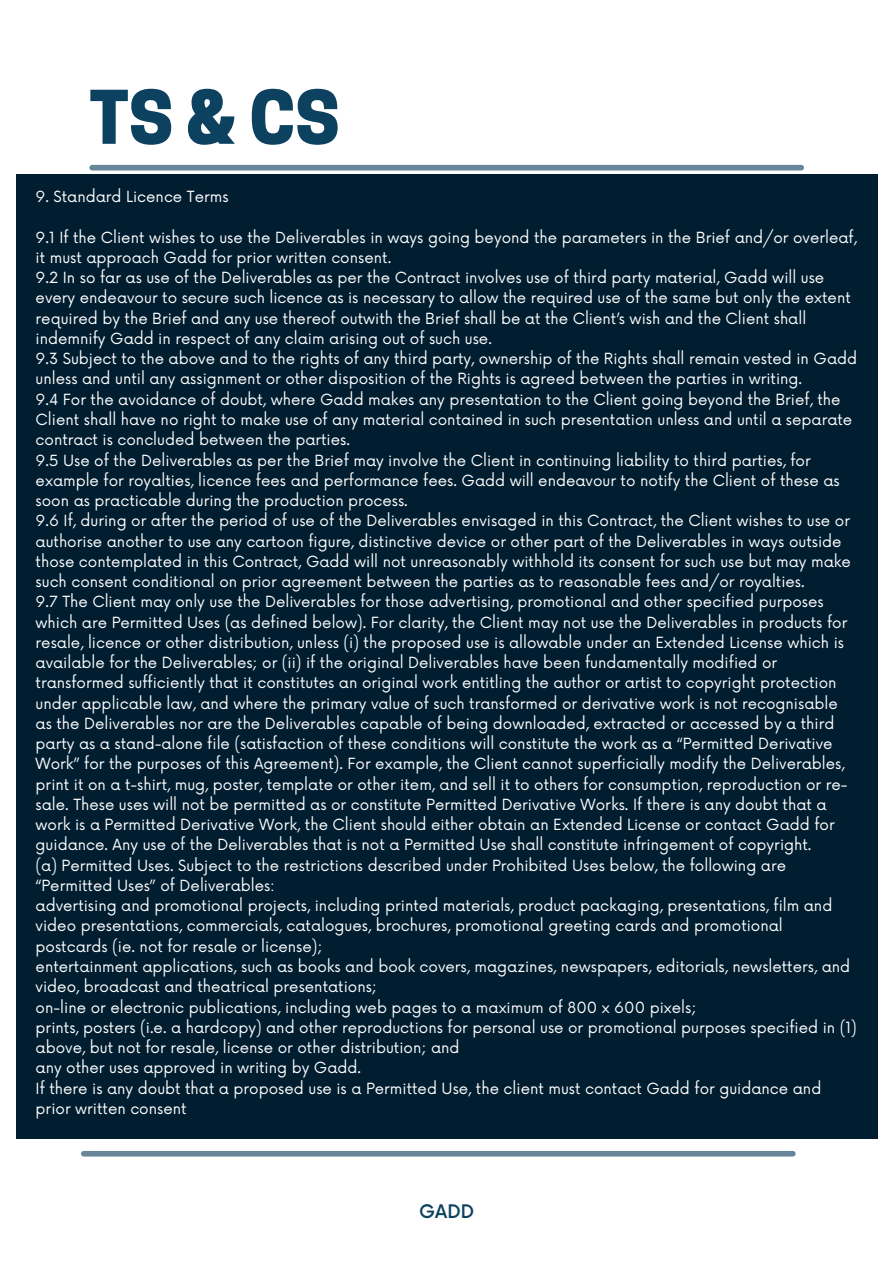
<style>
.page{position:relative;width:893px;height:1264px;background:#fff}
.page>*{position:absolute;margin:0;border:0;box-sizing:border-box;transform-origin:0 0}
.t1{font:800 69.3px "Cooper Hewitt";color:#0c4160}
.t2{font:500 18.3px "Now";color:#0c4160}
.t3{font:15px/20.2px "Now";color:#fff}
</style>
<div class="page">
<div style="left:92px;top:165px;width:709px;height:5px;background:#68869a"></div>
<div style="left:84px;top:1150px;width:708px;height:6px;background:#68869a"></div>
<div style="left:16px;top:174px;width:861px;height:965px;background:#011e31"></div>
<p class="t1" style="left:89px;top:92px;width:252px">TS&amp;CS</p>
<p class="t3" style="left:36px;top:187px;width:194px">9. Standard Licence Terms</p>
<p class="t3" style="left:36px;top:228px;width:822px">9.1 If the Client wishes to use the Deliverables in ways going beyond the parameters in the Brief and/or overleaf, it must approach Gadd for prior written consent.</p>
<p class="t3" style="left:36px;top:268px;width:816px">9.2 In so far as use of the Deliverables as per the Contract involves use of third party material, Gadd will use every endeavour to secure such licence as is necessary to allow the required use of the same but only the extent required by the Brief and any use thereof outwith the Brief shall be at the Client’s wish and the Client shall indemnify Gadd in respect of any claim arising out of such use.</p>
<p class="t3" style="left:36px;top:349px;width:823px">9.3 Subject to the above and to the rights of any third party, ownership of the Rights shall remain vested in Gadd unless and until any assignment or other disposition of the Rights is agreed between the parties in writing.</p>
<p class="t3" style="left:36px;top:390px;width:818px">9.4 For the avoidance of doubt, where Gadd makes any presentation to the Client going beyond the Brief, the<br>Client shall have no right to make use of any material contained in such presentation unless and until a separate contract is concluded between the parties.</p>
<p class="t3" style="left:36px;top:451px;width:805px">9.5 Use of the Deliverables as per the Brief may involve the Client in continuing liability to third parties, for example for royalties, licence fees and performance fees. Gadd will endeavour to notify the Client of these as soon as practicable during the production process.</p>
<p class="t3" style="left:36px;top:511px;width:816px">9.6 If, during or after the period of use of the Deliverables envisaged in this Contract, the Client wishes to use or authorise another to use any cartoon figure, distinctive device or other part of the Deliverables in ways outside those contemplated in this Contract, Gadd will not unreasonably withhold its consent for such use but may make such consent conditional on prior agreement between the parties as to reasonable fees and/or royalties.</p>
<p class="t3" style="left:36px;top:592px;width:813px">9.7 The Client may only use the Deliverables for those advertising, promotional and other specified purposes which are Permitted Uses (as defined below). For clarity, the Client may not use the Deliverables in products for resale, licence or other distribution, unless (i) the proposed use is allowable under an Extended License which is available for the Deliverables; or (ii) if the original Deliverables have been fundamentally modified or transformed sufficiently that it constitutes an original work entitling the author or artist to copyright protection under applicable law, and where the primary value of such transformed or derivative work is not recognisable as the Deliverables nor are the Deliverables capable of being downloaded, extracted or accessed by a third party as a stand-alone file (satisfaction of these conditions will constitute the work as a “Permitted Derivative Work” for the purposes of this Agreement). For example, the Client cannot superficially modify the Deliverables, print it on a t-shirt, mug, poster, template or other item, and sell it to others for consumption, reproduction or re&shy;sale. These uses will not be permitted as or constitute Permitted Derivative Works. If there is any doubt that a work is a Permitted Derivative Work, the Client should either obtain an Extended License or contact Gadd for guidance. Any use of the Deliverables that is not a Permitted Use shall constitute infringement of copyright.</p>
<p class="t3" style="left:36px;top:856px;width:752px">(a) Permitted Uses. Subject to the restrictions described under Prohibited Uses below, the following are “Permitted Uses” of Deliverables:</p>
<p class="t3" style="left:36px;top:896px;width:798px">advertising and promotional projects, including printed materials, product packaging, presentations, film and video presentations, commercials, catalogues, brochures, promotional greeting cards and promotional postcards (ie. not for resale or license);</p>
<p class="t3" style="left:36px;top:957px;width:816px">entertainment applications, such as books and book covers, magazines, newspapers, editorials, newsletters, and video, broadcast and theatrical presentations;</p>
<p class="t3" style="left:36px;top:997px;width:662px">on-line or electronic publications, including web pages to a maximum of 800 x 600 pixels;</p>
<p class="t3" style="left:36px;top:1018px;width:822px">prints, posters (i.e. a hardcopy) and other reproductions for personal use or promotional purposes specified in (1) above, but not for resale, license or other distribution; and</p>
<p class="t3" style="left:36px;top:1058px;width:327px">any other uses approved in writing by Gadd.</p>
<p class="t3" style="left:36px;top:1078px;width:787px">If there is any doubt that a proposed use is a Permitted Use, the client must contact Gadd for guidance and prior written consent</p>
<p class="t2" style="left:419px;top:1201px;width:56px">GADD</p>
</div>
